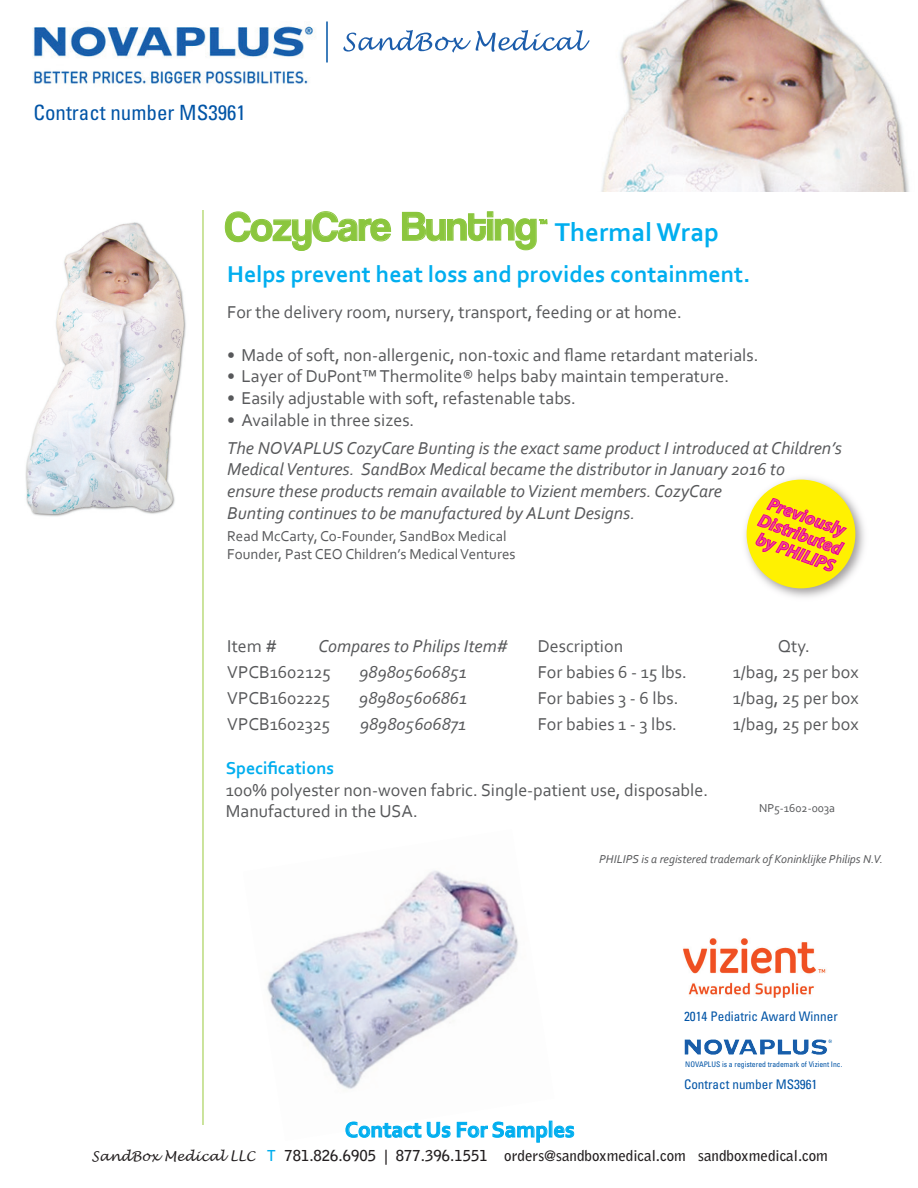
<style>
.page{position:relative;width:918px;height:1188px;background:#fff}
.page>*{position:absolute;margin:0;border:0;box-sizing:border-box;transform-origin:0 0}
.t1{font:42.15px "Coolvetica Rg";letter-spacing:-.005em;color:#8bc63e}
.t2{font:700 24px "Corbel";color:#00aeef}
.t3{font:700 22.5px "Corbel";color:#00aeef}
.t4{font:condensed 21px "Univers LT Std";color:#0154a6}
.t5{font:18px/21.6px "Corbel";color:#57585a}
.t6{font:italic 18px/21.6px "Corbel";color:#57585a}
.t7{font:italic 700 18px/18.6px "Myriad Pro";color:#ed4a9b}
.t8{font:700 18px "Corbel";color:#00aeef}
.t9{font:700 15px "Bell Gothic Std";color:#231f20}
.t10{font:15px/18px "Corbel";color:#57585a}
.t11{font:condensed 13.2px "Univers LT Std";color:#0154a6}
.t12{font:italic 12px "Corbel";color:#57585a}
.t13{font:12px "Corbel";color:#57585a}
.t14{font:condensed 7.65px "Univers LT Std";color:#0154a6}
.s1{font-family:"Corbel";font-weight:700;font-size:27px;color:#00aeef}
.s2{font-family:"Lucida Handwriting";font-weight:400;font-style:italic;font-size:13.5px}
.s3{color:#00aeef}
</style>
<div class="page">
<hr style="left:203px;top:210px;width:1px;height:915px;background:#98c93c">
<img style="left:267px;top:870px;width:287px;height:268px">
<img style="left:25px;top:222px;width:161px;height:295px">
<img style="left:745px;top:478px;width:120px;height:120px">
<div style="left:747px;top:480px;width:108px;height:108px;background:#fff101;border-radius:50%"></div>
<svg style="left:755px;top:498px;width:92px;height:74px"></svg>
<svg style="left:225px;top:211px;width:166px;height:40px"></svg>
<svg style="left:402px;top:212px;width:145px;height:38px"></svg>
<img style="left:601px;top:0;width:308px;height:192px">
<svg style="left:346px;top:1122px;width:104px;height:16px"></svg>
<svg style="left:457px;top:1122px;width:90px;height:21px"></svg>
<div style="left:549px;top:1121px;width:3px;height:16px;border:1px solid #00aeef"></div>
<svg style="left:554px;top:1126px;width:20px;height:12px"></svg>
<img style="left:32px;top:26px;width:283px;height:58px">
<svg style="left:343px;top:30px;width:247px;height:23px"></svg>
<hr style="left:326px;top:22px;width:2px;height:41px;background:#0154a6">
<img style="left:684px;top:1039px;width:148px;height:16px">
<img style="left:683px;top:938px;width:143px;height:60px">
<p class="t4" style="left:33px;top:99px;width:214px">Contract number MS3961</p>
<h1 class="t1" style="left:225px;top:202px;width:496px">CozyCare Bunting <span class="s1">Thermal Wrap</span></h1>
<h2 class="t2" style="left:227px;top:260px;width:525px">Helps prevent heat loss and provides containment.</h2>
<p class="t5" style="left:227px;top:300px;width:456px">For the delivery room, nursery, transport, feeding or at home.</p>
<p class="t5" style="left:227px;top:344px;width:533px">• Made of soft, non-allergenic, non-toxic and flame retardant materials.</p>
<p class="t5" style="left:227px;top:365px;width:503px">• Layer of DuPont™ Thermolite® helps baby maintain temperature.</p>
<p class="t5" style="left:227px;top:387px;width:350px">• Easily adjustable with soft, refastenable tabs.</p>
<p class="t5" style="left:227px;top:408px;width:189px">• Available in three sizes.</p>
<p class="t6" style="left:227px;top:437px;width:616px">The NOVAPLUS CozyCare Bunting is the exact same product I introduced at Children’s Medical Ventures. SandBox Medical became the distributor in January 2016 to<br>ensure these products remain available to Vizient members. CozyCare<br>Bunting continues to be manufactured by ALunt Designs.</p>
<p class="t10" style="left:227px;top:527px;width:290px">Read McCarty, Co-Founder, SandBox Medical<br>Founder, Past CEO Children’s Medical Ventures</p>
<p class="t7" style="left:769px;top:493px;width:89px;rotate:20deg">Previously<br>Distributed by PHILIPS</p>
<p class="t5" style="left:227px;top:634px;width:51px">Item #</p>
<p class="t6" style="left:318px;top:634px;width:191px">Compares to Philips Item#</p>
<p class="t5" style="left:538px;top:634px;width:87px">Description</p>
<p class="t5" style="left:778px;top:634px;width:34px">Qty.</p>
<p class="t5" style="left:227px;top:660px;width:105px">VPCB1602125</p>
<p class="t6" style="left:359px;top:660px;width:109px">989805606851</p>
<p class="t5" style="left:538px;top:660px;width:151px">For babies 6 - 15 lbs.</p>
<p class="t5" style="left:733px;top:660px;width:127px">1/bag, 25 per box</p>
<p class="t5" style="left:227px;top:687px;width:104px">VPCB1602225</p>
<p class="t6" style="left:359px;top:687px;width:109px">989805606861</p>
<p class="t5" style="left:538px;top:687px;width:142px">For babies 3 - 6 lbs.</p>
<p class="t5" style="left:733px;top:687px;width:127px">1/bag, 25 per box</p>
<p class="t5" style="left:227px;top:713px;width:105px">VPCB1602325</p>
<p class="t6" style="left:360px;top:713px;width:108px">989805606871</p>
<p class="t5" style="left:538px;top:713px;width:141px">For babies 1 - 3 lbs.</p>
<p class="t5" style="left:733px;top:713px;width:127px">1/bag, 25 per box</p>
<p class="t8" style="left:226px;top:757px;width:110px">Specifications</p>
<p class="t5" style="left:226px;top:778px;width:484px">100% polyester non-woven fabric. Single-patient use, disposable.<br>Manufactured in the USA.</p>
<p class="t13" style="left:759px;top:801px;width:78px">NP5-1602-003a</p>
<p class="t12" style="left:599px;top:852px;width:286px">PHILIPS is a registered trademark of Koninklijke Philips N.V.</p>
<p class="t11" style="left:684px;top:1008px;width:155px">2014 Pediatric Award Winner</p>
<p class="t14" style="left:685px;top:1060px;width:159px">NOVAPLUS is a registered trademark of Vizient Inc.</p>
<p class="t11" style="left:684px;top:1076px;width:135px">Contract number MS3961</p>
<p class="t3" style="left:345px;top:1116px;width:231px">Contact Us For Samples</p>
<p class="t9" style="left:92px;top:1147px;width:738px"><span class="s2">SandBox Medical LLC</span> <span class="s3">T</span> 781.826.6905 | 877.396.1551 orders@sandboxmedical.com sandboxmedical.com</p>
</div>
